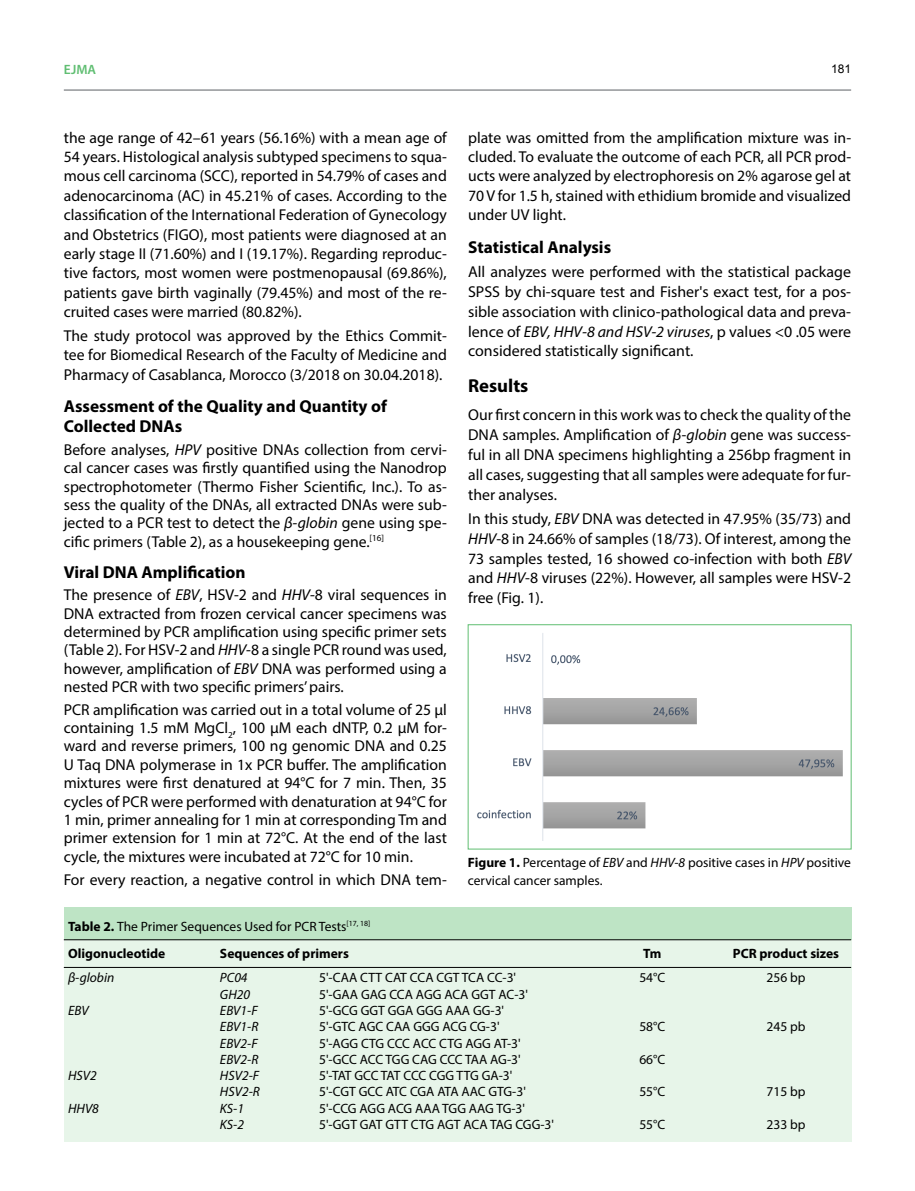
<style>
.page{position:relative;width:915px;height:1191px;background:#fff}
.page>*{position:absolute;margin:0;border:0;box-sizing:border-box;transform-origin:0 0}
.t1{font:700 18.75px "Myriad Pro";color:#000}
.t2{font:700 17.25px/19.8px "Myriad Pro";color:#000}
.t3{font:15.75px/18.3px "Myriad Pro";color:#000;text-align:justify}
.t4{font:13.5px/18px "Myriad Pro";color:#000}
.t5{font:italic 13.5px "Myriad Pro";color:#000}
.t6{font:13.5px "Myriad Pro";letter-spacing:-.02em;color:#000}
.t7{font:700 13.5px "Myriad Pro";color:#000}
.t8{font:600 13.5px "Myriad Pro";color:#60be72}
.t9{font:12px "Arial";color:#000}
.s1{font-style:italic}
.s2{font-weight:700}
</style>
<div class="page">
<hr style="left:64px;top:89px;width:786px;height:2px;background:#939598">
<div style="left:467px;top:624px;width:384px;height:225px;border:1px solid #60be72"></div>
<img style="left:477px;top:633px;width:365px;height:207px">
<div style="left:64px;top:907px;width:786px;height:235px;background:#e7f5e9"></div>
<div style="left:64px;top:907px;width:786px;height:32px;background:#bee4c5"></div>
<hr style="left:64px;top:939px;width:786px;height:1px;background:#000">
<hr style="left:64px;top:967px;width:786px;height:1px;background:#000">
<p class="t8" style="left:64px;top:61px;width:34px">EJMA</p>
<p class="t9" style="left:830px;top:60px;width:22px">181</p>
<p class="t3" style="left:64px;top:127px;width:384px;line-height:19.4px">the age range of 42–61 years (56.16%) with a mean age of 54 years. Histological analysis subtyped specimens to squa&shy;mous cell carcinoma (SCC), reported in 54.79% of cases and adenocarcinoma (AC) in 45.21% of cases. According to the classification of the International Federation of Gynecology and Obstetrics (FIGO), most patients were diagnosed at an early stage II (71.60%) and I (19.17%). Regarding reproduc&shy;tive factors, most women were postmenopausal (69.86%), patients gave birth vaginally (79.45%) and most of the re&shy;cruited cases were married (80.82%).</p>
<p class="t3" style="left:64px;top:326px;width:384px;line-height:19.4px">The study protocol was approved by the Ethics Commit&shy;tee for Biomedical Research of the Faculty of Medicine and Pharmacy of Casablanca, Morocco (3/2018 on 30.04.2018).</p>
<p class="t2" style="left:64px;top:396px;width:324px">Assessment of the Quality and Quantity of<br>Collected DNAs</p>
<p class="t3" style="left:64px;top:440px;width:384px">Before analyses, <span class="s1">HPV</span> positive DNAs collection from cervi&shy;cal cancer cases was firstly quantified using the Nanodrop spectrophotometer (Thermo Fisher Scientific, Inc.). To as&shy;sess the quality of the DNAs, all extracted DNAs were sub&shy;jected to a PCR test to detect the <span class="s1">β-globin</span> gene using spe&shy;cific primers (Table 2), as a housekeeping gene.<sup>[16]</sup></p>
<p class="t2" style="left:64px;top:561px;width:183px">Viral DNA Amplification</p>
<p class="t3" style="left:64px;top:585px;width:384px">The presence of <span class="s1">EBV</span>, HSV-2 and <span class="s1">HHV</span>-8 viral sequences in DNA extracted from frozen cervical cancer specimens was determined by PCR amplification using specific primer sets (Table 2). For HSV-2 and <span class="s1">HHV</span>-8 a single PCR round was used, however, amplification of <span class="s1">EBV</span> DNA was performed using a nested PCR with two specific primers’ pairs.</p>
<p class="t3" style="left:64px;top:700px;width:384px">PCR amplification was carried out in a total volume of 25 μl containing 1.5 mM MgCl<sub>2</sub>, 100 μM each dNTP, 0.2 μM for&shy;ward and reverse primers, 100 ng genomic DNA and 0.25<br>U Taq DNA polymerase in 1x PCR buffer. The amplification mixtures were first denatured at 94°C for 7 min. Then, 35 cycles of PCR were performed with denaturation at 94°C for 1 min, primer annealing for 1 min at corresponding Tm and primer extension for 1 min at 72°C. At the end of the last cycle, the mixtures were incubated at 72°C for 10 min.</p>
<p class="t3" style="left:64px;top:870px;width:384px">For every reaction, a negative control in which DNA tem-</p>
<p class="t3" style="left:468px;top:127px;width:384px;line-height:19.4px">plate was omitted from the amplification mixture was in&shy;cluded. To evaluate the outcome of each PCR, all PCR prod&shy;ucts were analyzed by electrophoresis on 2% agarose gel at 70 V for 1.5 h, stained with ethidium bromide and visualized under UV light.</p>
<p class="t2" style="left:468px;top:237px;width:144px">Statistical Analysis</p>
<p class="t3" style="left:468px;top:261px;width:384px;line-height:19.8px">All analyzes were performed with the statistical package SPSS by chi-square test and Fisher's exact test, for a pos&shy;sible association with clinico-pathological data and preva&shy;lence of <span class="s1">EBV, HHV-8 and HSV-2 viruses</span>, p values &lt;0 .05 were considered statistically significant.</p>
<p class="t1" style="left:468px;top:373px;width:62px">Results</p>
<p class="t3" style="left:468px;top:405px;width:384px;line-height:19.8px">Our first concern in this work was to check the quality of the DNA samples. Amplification of <span class="s1">β-globin</span> gene was success&shy;ful in all DNA specimens highlighting a 256bp fragment in all cases, suggesting that all samples were adequate for fur&shy;ther analyses.</p>
<p class="t3" style="left:468px;top:508px;width:384px;line-height:19.8px">In this study, <span class="s1">EBV</span> DNA was detected in 47.95% (35/73) and <span class="s1">HHV</span>-8 in 24.66% of samples (18/73). Of interest, among the 73 samples tested, 16 showed co-infection with both <span class="s1">EBV </span>and <span class="s1">HHV</span>-8 viruses (22%). However, all samples were HSV-2 free (Fig. 1).</p>
<p class="t4" style="left:467px;top:853px;width:384px"><span class="s2">Figure 1.</span> Percentage of <span class="s1">EBV</span> and <span class="s1">HHV-8</span> positive cases in <span class="s1">HPV</span> positive cervical cancer samples.</p>
<p class="t4" style="left:68px;top:912px;width:304px;line-height:27.2px"><span class="s2">Table 2.</span> The Primer Sequences Used for PCR Tests<sup>[17,</sup> <sup>18]<br></sup><span class="s2">Oligonucleotide</span></p>
<p class="t7" style="left:220px;top:944px;width:130px">Sequences of primers</p>
<p class="t7" style="left:643px;top:944px;width:20px">Tm</p>
<p class="t7" style="left:732px;top:944px;width:108px">PCR product sizes</p>
<p class="t5" style="left:68px;top:969px;width:48px">β-globin</p>
<p class="t5" style="left:220px;top:969px;width:29px">PC04</p>
<p class="t4" style="left:319px;top:968px;width:198px">5'-CAA CTT CAT CCA CGT TCA CC-3'</p>
<p class="t4" style="left:639px;top:968px;width:27px">54°C</p>
<p class="t4" style="left:766px;top:968px;width:41px">256 bp</p>
<p class="t5" style="left:220px;top:985px;width:32px">GH20</p>
<p class="t4" style="left:319px;top:985px;width:210px">5'-GAA GAG CCA AGG ACA GGT AC-3'</p>
<p class="t5" style="left:68px;top:1002px;width:22px">EBV</p>
<p class="t5" style="left:220px;top:1002px;width:39px">EBV1-F</p>
<p class="t4" style="left:319px;top:1001px;width:186px">5'-GCG GGT GGA GGG AAA GG-3'</p>
<p class="t5" style="left:220px;top:1018px;width:40px">EBV1-R</p>
<p class="t4" style="left:319px;top:1017px;width:182px">5'-GTC AGC CAA GGG ACG CG-3'</p>
<p class="t4" style="left:639px;top:1017px;width:27px">58°C</p>
<p class="t4" style="left:766px;top:1017px;width:41px">245 pb</p>
<p class="t5" style="left:220px;top:1034px;width:39px">EBV2-F</p>
<p class="t4" style="left:319px;top:1033px;width:203px">5'-AGG CTG CCC ACC CTG AGG AT-3'</p>
<p class="t5" style="left:220px;top:1051px;width:40px">EBV2-R</p>
<p class="t4" style="left:319px;top:1050px;width:203px">5'-GCC ACC TGG CAG CCC TAA AG-3'</p>
<p class="t4" style="left:639px;top:1050px;width:27px">66°C</p>
<p class="t5" style="left:68px;top:1067px;width:30px">HSV2</p>
<p class="t5" style="left:220px;top:1067px;width:41px">HSV2-F</p>
<p class="t6" style="left:319px;top:1067px;width:195px">5'-TAT GCC TAT CCC CGG TTG GA-3'</p>
<p class="t5" style="left:220px;top:1083px;width:41px">HSV2-R</p>
<p class="t6" style="left:319px;top:1083px;width:208px">5'-CGT GCC ATC CGA ATA AAC GTG-3'</p>
<p class="t4" style="left:639px;top:1082px;width:27px">55°C</p>
<p class="t4" style="left:766px;top:1082px;width:41px">715 bp</p>
<p class="t5" style="left:68px;top:1099px;width:32px">HHV8</p>
<p class="t5" style="left:220px;top:1099px;width:26px">KS-1</p>
<p class="t4" style="left:319px;top:1098px;width:207px">5'-CCG AGG ACG AAA TGG AAG TG-3'</p>
<p class="t5" style="left:220px;top:1116px;width:26px">KS-2</p>
<p class="t4" style="left:319px;top:1115px;width:236px">5'-GGT GAT GTT CTG AGT ACA TAG CGG-3'</p>
<p class="t4" style="left:639px;top:1115px;width:27px">55°C</p>
<p class="t4" style="left:766px;top:1115px;width:41px">233 bp</p>
</div>
